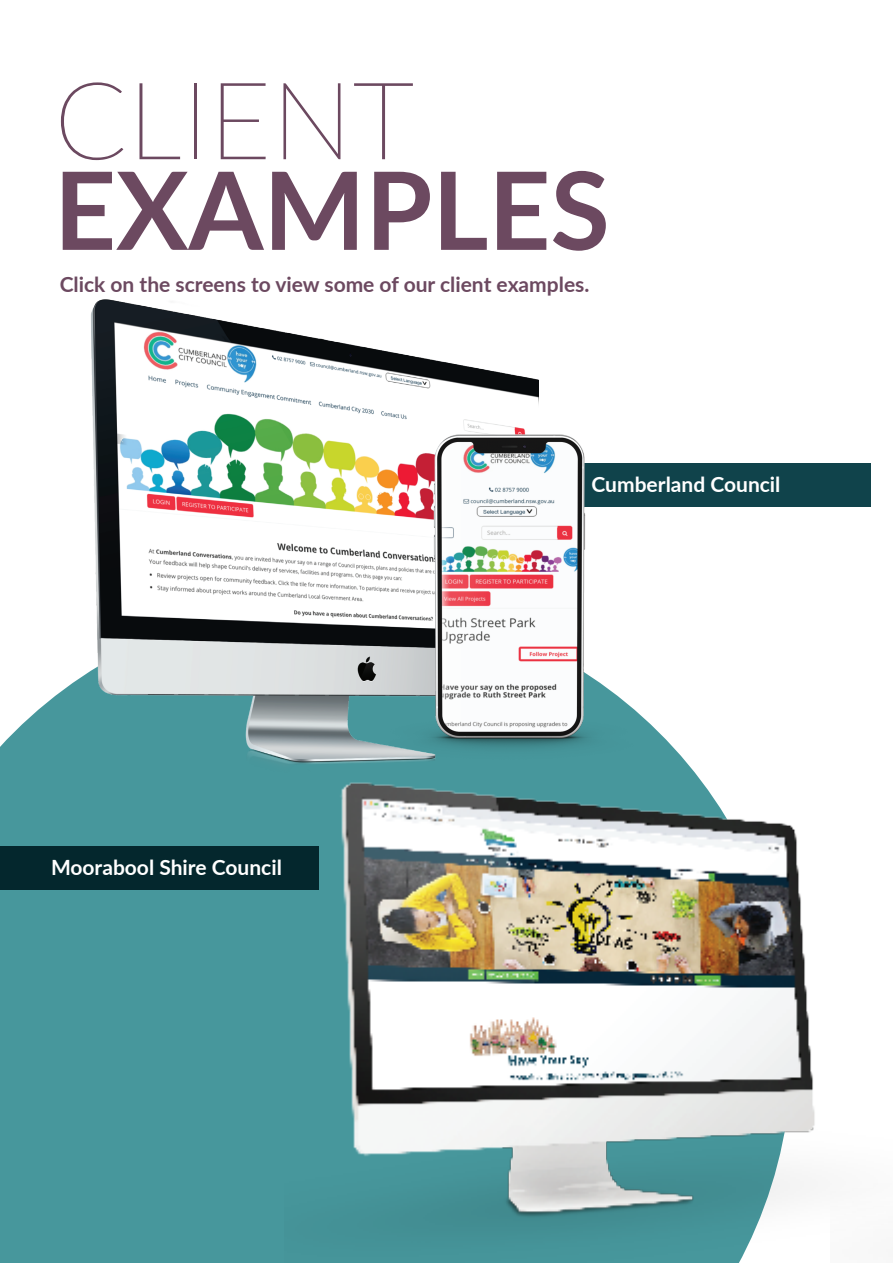
<style>
.page{position:relative;width:893px;height:1263px;background:#fff}
.page>*{position:absolute;margin:0;border:0;box-sizing:border-box;transform-origin:0 0}
.t1{font:700 108px "Lato";color:#6c4960}
.t2{font:100 108px "Lato";color:#6c4960}
.t3{font:700 21px "Lato";color:#6c4960}
.t4{font:700 21px "Lato";color:#fff}
</style>
<div class="page">
<div style="left:0;top:793px;width:285px;height:470px;background:#47979c"></div>
<div style="left:452px;top:463px;width:418px;height:44px;background:#10434b"></div>
<img style="left:0;top:299px;width:539px;height:494px">
<div style="left:0;top:846px;width:319px;height:44px;background:#04272d"></div>
<img style="left:285px;top:714px;width:530px;height:549px">
<img style="left:293px;top:391px;width:431px;height:405px">
<h1 class="t2" style="left:54px;top:47px;width:362px">CLIENT</h1>
<h1 class="t1" style="left:54px;top:131px;width:557px">EXAMPLES</h1>
<p class="t3" style="left:60px;top:268px;width:531px">Click on the screens to view some of our client examples.</p>
<p class="t4" style="left:51px;top:852px;width:232px">Moorabool Shire Council</p>
<p class="t4" style="left:591px;top:469px;width:190px">Cumberland Council</p>
</div>
